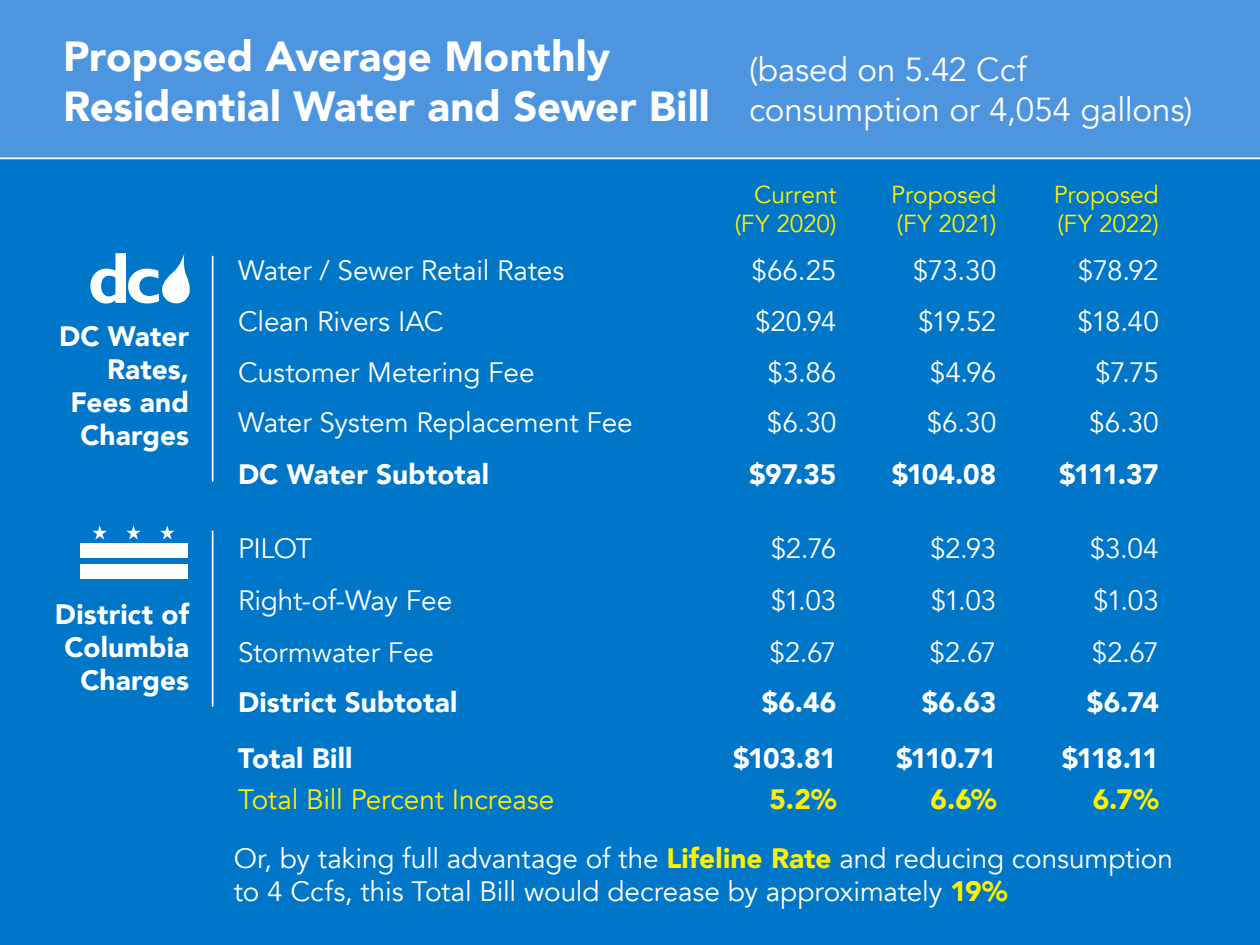
<style>
.page{position:relative;width:1260px;height:945px;background:#4d95df}
.page>*{position:absolute;margin:0;border:0;box-sizing:border-box;transform-origin:0 0}
.t1{font:900 42px/50.4px "Avenir";color:#fff}
.t2{font:33.25px/39.9px "Avenir";letter-spacing:-.005em;color:#fff}
.t3{font:28px/33.6px "Avenir";letter-spacing:-.005em;color:#fff}
.t4{font:900 28px/33.1px "Avenir";color:#fff;text-align:right}
.t5{font:28px "Avenir";letter-spacing:-.005em;color:#fff200}
.t6{font:900 28px "Avenir";color:#fff200}
.t7{font:24.5px "Avenir";letter-spacing:-.005em;color:#fff200}
.s1{font-weight:900;color:#fff200}
</style>
<div class="page">
<div style="left:0;top:158px;width:1260px;height:787px;background:#0076c8"></div>
<svg style="left:90px;top:253px;width:100px;height:51px;background:#76b5e1"></svg>
<hr style="left:212px;top:256px;width:1px;height:225px;background:#fff">
<div style="left:80px;top:565px;width:107px;height:14px;background:#fff"></div>
<div style="left:80px;top:543px;width:107px;height:14px;background:#fff"></div>
<svg style="left:93px;top:525px;width:14px;height:15px"></svg>
<svg style="left:126px;top:525px;width:15px;height:15px"></svg>
<svg style="left:160px;top:525px;width:14px;height:15px"></svg>
<hr style="left:212px;top:531px;width:1px;height:175px;background:#fff">
<p class="t1" style="left:63px;top:30px;width:648px">Proposed Average Monthly<br>Residential Water and Sewer Bill</p>
<p class="t4" style="left:59px;top:319px;width:131px">DC Water<br>Rates,<br>Fees and<br>Charges</p>
<p class="t4" style="left:55px;top:597px;width:136px;text-align:center">District of<br>Columbia</p>
<p class="t4" style="left:80px;top:663px;width:110px">Charges</p>
<p class="t3" style="left:238px;top:254px;width:328px">Water / Sewer Retail Rates</p>
<p class="t3" style="left:238px;top:305px;width:207px">Clean Rivers IAC</p>
<p class="t3" style="left:238px;top:356px;width:298px">Customer Metering Fee</p>
<p class="t3" style="left:238px;top:406px;width:396px">Water System Replacement Fee</p>
<p class="t4" style="left:238px;top:457px;width:252px">DC Water Subtotal</p>
<p class="t3" style="left:238px;top:532px;width:75px">PILOT</p>
<p class="t3" style="left:238px;top:584px;width:216px">Right-of-Way Fee</p>
<p class="t3" style="left:238px;top:636px;width:198px">Stormwater Fee</p>
<p class="t4" style="left:238px;top:685px;width:221px">District Subtotal</p>
<p class="t4" style="left:238px;top:741px;width:116px">Total Bill</p>
<p class="t5" style="left:238px;top:782px;width:318px">Total Bill Percent Increase</p>
<p class="t2" style="left:749px;top:51px;width:445px">(based on 5.42 Ccf consumption or 4,054 gallons)</p>
<p class="t7" style="left:754px;top:180px;width:84px">Current</p>
<p class="t7" style="left:735px;top:209px;width:103px">(FY 2020)</p>
<p class="t3" style="left:752px;top:254px;width:86px">$66.25</p>
<p class="t3" style="left:755px;top:305px;width:83px">$20.94</p>
<p class="t3" style="left:767px;top:356px;width:71px">$3.86</p>
<p class="t3" style="left:767px;top:406px;width:71px">$6.30</p>
<p class="t4" style="left:749px;top:457px;width:89px">$97.35</p>
<p class="t3" style="left:771px;top:532px;width:67px">$2.76</p>
<p class="t3" style="left:771px;top:584px;width:67px">$1.03</p>
<p class="t3" style="left:770px;top:636px;width:68px">$2.67</p>
<p class="t4" style="left:762px;top:685px;width:76px">$6.46</p>
<p class="t7" style="left:891px;top:180px;width:107px">Proposed</p>
<p class="t7" style="left:897px;top:209px;width:101px">(FY 2021)</p>
<p class="t7" style="left:1054px;top:180px;width:107px">Proposed</p>
<p class="t7" style="left:1057px;top:209px;width:103px">(FY 2022)</p>
<p class="t3" style="left:913px;top:254px;width:85px">$73.30</p>
<p class="t3" style="left:1078px;top:254px;width:83px">$78.92</p>
<p class="t3" style="left:918px;top:305px;width:80px">$19.52</p>
<p class="t3" style="left:1078px;top:305px;width:83px">$18.40</p>
<p class="t3" style="left:930px;top:356px;width:68px">$4.96</p>
<p class="t3" style="left:1095px;top:356px;width:65px">$7.75</p>
<p class="t3" style="left:927px;top:406px;width:71px">$6.30</p>
<p class="t3" style="left:1089px;top:406px;width:71px">$6.30</p>
<p class="t4" style="left:892px;top:457px;width:106px">$104.08</p>
<p class="t4" style="left:1059px;top:457px;width:101px">$111.37</p>
<p class="t3" style="left:930px;top:532px;width:68px">$2.93</p>
<p class="t3" style="left:1090px;top:532px;width:71px">$3.04</p>
<p class="t3" style="left:931px;top:584px;width:67px">$1.03</p>
<p class="t3" style="left:1093px;top:584px;width:67px">$1.03</p>
<p class="t3" style="left:929px;top:636px;width:68px">$2.67</p>
<p class="t3" style="left:1092px;top:636px;width:68px">$2.67</p>
<p class="t4" style="left:922px;top:685px;width:76px">$6.63</p>
<p class="t4" style="left:1087px;top:685px;width:73px">$6.74</p>
<p class="t4" style="left:733px;top:741px;width:105px">$103.81</p>
<p class="t4" style="left:896px;top:741px;width:102px">$110.71</p>
<p class="t4" style="left:1062px;top:741px;width:98px">$118.11</p>
<p class="t6" style="left:770px;top:775px;width:68px">5.2%</p>
<p class="t6" style="left:931px;top:775px;width:67px">6.6%</p>
<p class="t6" style="left:1093px;top:775px;width:68px">6.7%</p>
<p class="t3" style="left:234px;top:842px;width:941px">Or, by taking full advantage of the <span class="s1">Lifeline Rate</span> and reducing consumption to 4 Ccfs, this Total Bill would decrease by approximately <span class="s1">19%</span></p>
</div>
